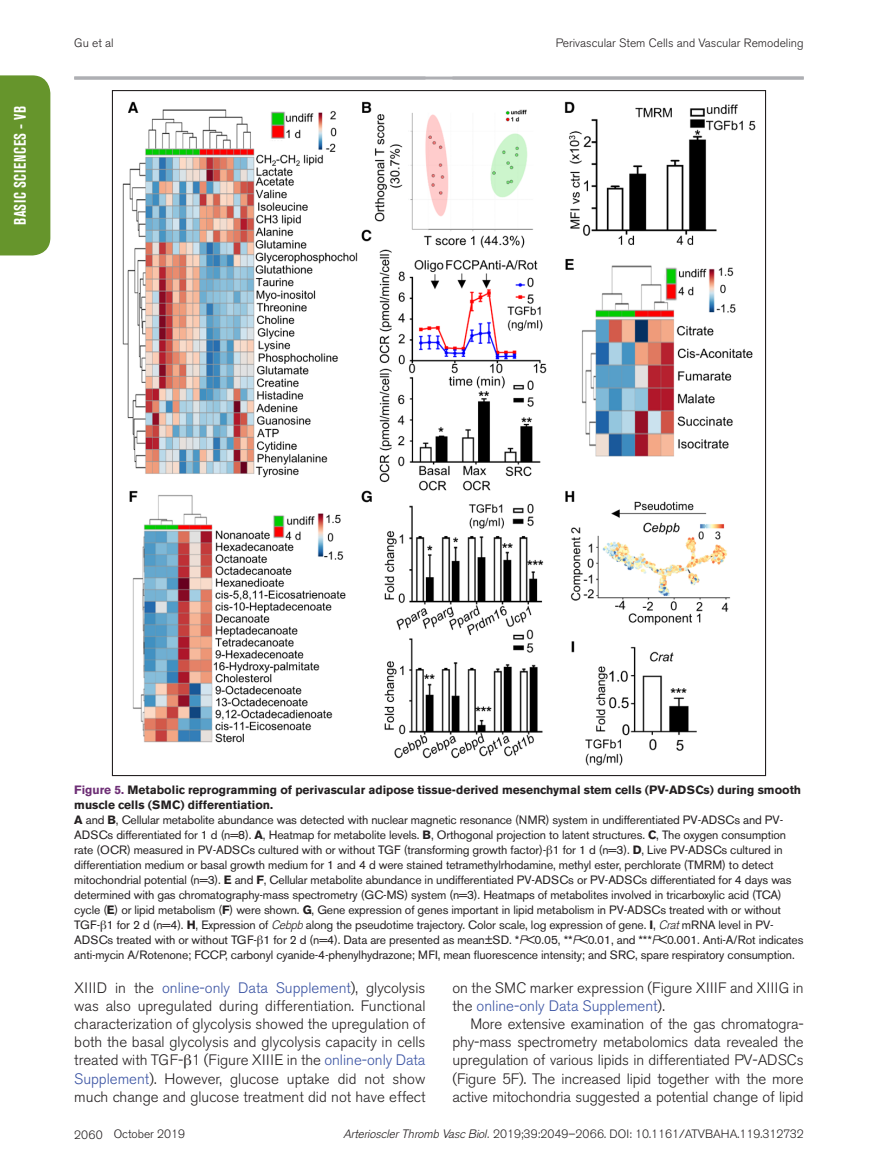
<style>
.page{position:relative;width:878px;height:1175px;background:#fff}
.page>*{position:absolute;margin:0;border:0;box-sizing:border-box;transform-origin:0 0}
.t1{font:700 condensed 16.5px "Akzidenz Grotesk BE";color:#fff;scale:.9 1}
.t2{font:300 15px/18.1px "Akzidenz Grotesk BE";color:#231f20;text-align:justify}
.t3{font:12px/15px "Akzidenz Grotesk BE";letter-spacing:-.01em;color:#231f20}
.t4{font:300 12px "Akzidenz Grotesk BE";color:#231f20}
.s1{font-weight:700;color:#6e2f76}
.s2{font-weight:700}
.s3{font-family:"Gandhari Unicode"}
.s4{font-family:"Akzidenz Grotesk";font-weight:300;font-style:italic}
.s5{color:#3a53a3}
.s6{font-family:"Gandhari Unicode";font-weight:400}
.s7{font-family:"Akzidenz Grotesk";font-style:italic}
</style>
<div class="page">
<div style="left:0;top:75px;width:50px;height:180px;background:#66952c"></div>
<hr style="left:74px;top:76px;width:729px;height:4px;background:#b9babe">
<svg style="left:111px;top:90px;width:655px;height:686px"></svg>
<h1 class="t1" style="left:11px;top:225px;width:134px;rotate:-90deg">Basic Sciences - VB</h1>
<p class="t4" style="left:74px;top:36px;width:41px">Gu et al</p>
<p class="t4" style="left:555px;top:36px;width:249px">Perivascular Stem Cells and Vascular Remodeling</p>
<p class="t3" style="left:74px;top:782px;width:730px"><span class="s1">Figure 5.</span> <span class="s2">Metabolic reprogramming of perivascular adipose tissue-derived mesenchymal stem cells (PV-ADSCs) during smooth muscle cells (SMC) differentiation.<br>A</span> and <span class="s2">B</span>, Cellular metabolite abundance was detected with nuclear magnetic resonance (NMR) system in undifferentiated PV-ADSCs and PV-ADSCs differentiated for 1 d (n=8). <span class="s2">A</span>, Heatmap for metabolite levels. <span class="s2">B</span>, Orthogonal projection to latent structures. <span class="s2">C</span>, The oxygen consumption rate (OCR) measured in PV-ADSCs cultured with or without TGF (transforming growth factor)-<span class="s3">β</span>1 for 1 d (n=3). <span class="s2">D</span>, Live PV-ADSCs cultured in differentiation medium or basal growth medium for 1 and 4 d were stained tetramethylrhodamine, methyl ester, perchlorate (TMRM) to detect mitochondrial potential (n=3). <span class="s2">E</span> and <span class="s2">F</span>, Cellular metabolite abundance in undifferentiated PV-ADSCs or PV-ADSCs differentiated for 4 days was determined with gas chromatography-mass spectrometry (GC-MS) system (n=3). Heatmaps of metabolites involved in tricarboxylic acid (TCA) cycle (<span class="s2">E</span>) or lipid metabolism (<span class="s2">F</span>) were shown. <span class="s2">G</span>, Gene expression of genes important in lipid metabolism in PV-ADSCs treated with or without TGF-<span class="s3">β</span>1 for 2 d (n=4). <span class="s2">H</span>, Expression of <span class="s4">Cebpb</span> along the pseudotime trajectory. Color scale, log expression of gene. <span class="s2">I</span>, <span class="s4">Crat</span> mRNA level in PV-ADSCs treated with or without TGF-<span class="s3">β</span>1 for 2 d (n=4). Data are presented as mean±SD. *<span class="s4">P</span>&lt;0.05, **<span class="s4">P</span>&lt;0.01, and ***<span class="s4">P</span>&lt;0.001. Anti-A/Rot indicates anti-mycin A/Rotenone; FCCP, carbonyl cyanide-4-phenylhydrazone; MFI, mean fluorescence intensity; and SRC, spare respiratory consumption.</p>
<p class="t2" style="left:74px;top:978px;width:353px">XIIID in the <span class="s5">online-only Data Supplement</span>), glycolysis was also upregulated during differentiation. Functional characterization of glycolysis showed the upregulation of both the basal glycolysis and glycolysis capacity in cells treated with TGF-<span class="s6">β</span>1 (Figure XIIIE in the <span class="s5">online-only Data Supplement</span>). However, glucose uptake did not show much change and glucose treatment did not have effect</p>
<p class="t2" style="left:452px;top:978px;width:352px">on the SMC marker expression (Figure XIIIF and XIIIG in the <span class="s5">online-only Data Supplement</span>).</p>
<p class="t2" style="left:452px;top:1015px;width:353px;text-indent:18px">More extensive examination of the gas chromatogra&shy;phy-mass spectrometry metabolomics data revealed the upregulation of various lipids in differentiated PV-ADSCs (Figure 5F). The increased lipid together with the more active mitochondria suggested a potential change of lipid</p>
<p class="t4" style="left:74px;top:1126px;width:112px">2060 October 2019</p>
<p class="t4" style="left:343px;top:1126px;width:461px"><span class="s7">Arterioscler Thromb Vasc Biol.</span> 2019;39:2049–2066. DOI: 10.1161/ATVBAHA.119.312732</p>
</div>
